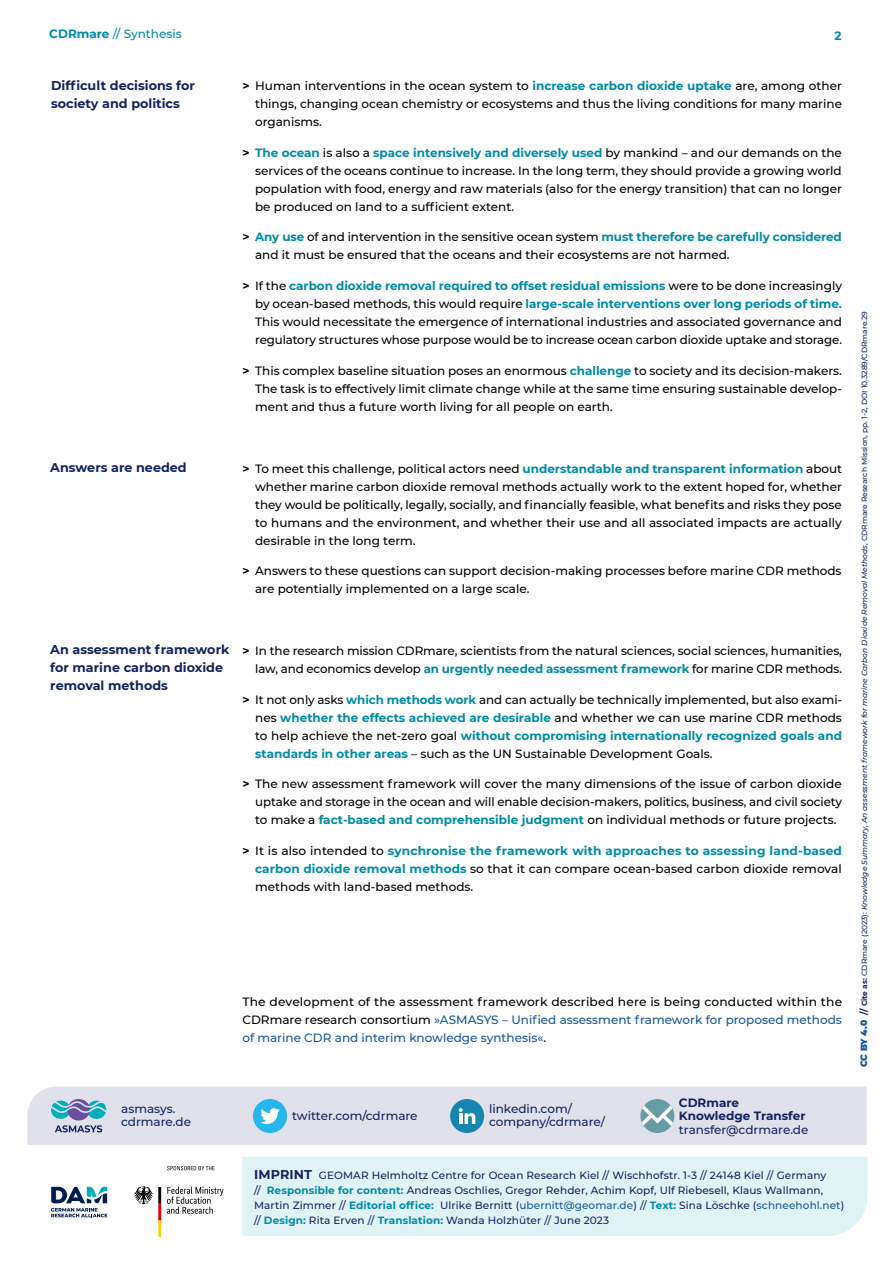
<style>
.page{position:relative;width:893px;height:1263px;background:#fff}
.page>*{position:absolute;margin:0;border:0;box-sizing:border-box;transform-origin:0 0}
.t1{font:700 12.75px/18px "Montserrat";color:#12245e}
.t2{font:500 12px/18px "Montserrat";color:#000;text-align:justify}
.t3{font:500 12px/13.5px "Montserrat";color:#12245e}
.t4{font:700 12px/13.5px "Montserrat";color:#12245e}
.t5{font:500 12px "Montserrat";color:#028ba5}
.t6{font:700 12px "Montserrat";color:#028ba5}
.t7{font:500 10.5px/15px "Montserrat";letter-spacing:.01em;color:#12245e}
.t8{font:italic 500 7.5px "Montserrat";color:#12245e}
.s1{font-weight:700}
.s2{font-weight:700;color:#028ba5}
.s3{color:#195896}
.s4{font-weight:900;font-style:normal;font-size:9px;color:#195896}
.s5{font-weight:700;font-style:normal;font-size:9px}
.s6{font-weight:700;font-style:normal}
.s7{font-style:normal}
.s8{font-weight:700;font-size:12.75px}
</style>
<div class="page">
<div style="left:27px;top:1086px;width:840px;height:59px;background:#e1e1ec"></div>
<div style="left:242px;top:1157px;width:625px;height:79px;background:#e0f3f4"></div>
<div style="left:640px;top:1099px;width:34px;height:34px;background:#689ca5;border-radius:50%"></div>
<svg style="left:640px;top:1099px;width:34px;height:31px"></svg>
<div style="left:253px;top:1099px;width:34px;height:34px;background:#25b7eb;border-radius:50%"></div>
<svg style="left:260px;top:1108px;width:20px;height:16px"></svg>
<div style="left:450px;top:1099px;width:34px;height:34px;background:#1686b0;border-radius:50%"></div>
<svg style="left:459px;top:1108px;width:16px;height:16px"></svg>
<svg style="left:51px;top:1187px;width:56px;height:30px"></svg>
<svg style="left:167px;top:1186px;width:57px;height:28px"></svg>
<svg style="left:134px;top:1186px;width:27px;height:51px"></svg>
<svg style="left:167px;top:1166px;width:48px;height:4px"></svg>
<svg style="left:51px;top:1097px;width:55px;height:35px"></svg>
<p class="t5" style="left:49px;top:26px;width:134px"><span class="s1">CDRmare</span> // Synthesis</p>
<p class="t6" style="left:834px;top:27px;width:9px">2</p>
<p class="t1" style="left:51px;top:76px;width:145px">Difficult decisions for society and politics</p>
<p class="t2" style="left:255px;top:76px;width:588px;text-indent:-13px"><span class="s1">&gt;</span> Human interventions in the ocean system to <span class="s2">increase carbon dioxide uptake</span> are, among other things, changing ocean chemistry or ecosystems and thus the living conditions for many marine organisms.</p>
<p class="t2" style="left:255px;top:143px;width:588px;text-indent:-13px"><span class="s1">&gt;</span> <span class="s2">The ocean</span> is also a <span class="s2">space intensively and diversely used</span> by mankind – and our demands on the services of the oceans continue to increase. In the long term, they should provide a growing world population with food, energy and raw materials (also for the energy transition) that can no longer be produced on land to a sufficient extent.</p>
<p class="t2" style="left:255px;top:228px;width:588px;text-indent:-13px"><span class="s1">&gt;</span> <span class="s2">Any use</span> of and intervention in the sensitive ocean system <span class="s2">must therefore be carefully considered </span>and it must be ensured that the oceans and their ecosystems are not harmed.</p>
<p class="t2" style="left:255px;top:276px;width:588px;text-indent:-13px"><span class="s1">&gt;</span> If the <span class="s2">carbon dioxide removal required to offset residual emissions</span> were to be done increasingly by ocean-based methods, this would require <span class="s2">large-scale interventions over long periods of time.<br></span>This would necessitate the emergence of international industries and associated governance and regulatory structures whose purpose would be to increase ocean carbon dioxide uptake and storage.</p>
<p class="t2" style="left:255px;top:361px;width:588px;text-indent:-13px"><span class="s1">&gt;</span> This complex baseline situation poses an enormous <span class="s2">challenge</span> to society and its decision-makers.<br>The task is to effectively limit climate change while at the same time ensuring sustainable develop&shy;ment and thus a future worth living for all people on earth.</p>
<p class="t1" style="left:50px;top:458px;width:138px">Answers are needed</p>
<p class="t2" style="left:255px;top:459px;width:588px;text-indent:-13px"><span class="s1">&gt;</span> To meet this challenge, political actors need <span class="s2">understandable and transparent information</span> about whether marine carbon dioxide removal methods actually work to the extent hoped for, whether they would be politically, legally, socially, and financially feasible, what benefits and risks they pose to humans and the environment, and whether their use and all associated impacts are actually desirable in the long term.</p>
<p class="t2" style="left:255px;top:561px;width:588px;text-indent:-13px"><span class="s1">&gt;</span> Answers to these questions can support decision-making processes before marine CDR methods are potentially implemented on a large scale.</p>
<p class="t1" style="left:50px;top:640px;width:181px">An assessment framework for marine carbon dioxide removal methods</p>
<p class="t2" style="left:242px;top:641px;width:601px;text-align:right"><span class="s1">&gt;</span> In the research mission CDRmare, scientists from the natural sciences, social sciences, humanities, law, and economics develop <span class="s2">an urgently needed assessment framework</span> for marine CDR methods.</p>
<p class="t2" style="left:255px;top:690px;width:588px;text-indent:-13px"><span class="s1">&gt;</span> It not only asks <span class="s2">which methods work</span> and can actually be technically implemented, but also exami&shy;nes <span class="s2">whether the effects achieved are desirable</span> and whether we can use marine CDR methods to help achieve the net-zero goal <span class="s2">without compromising internationally recognized goals and standards in other areas</span> – such as the UN Sustainable Development Goals.</p>
<p class="t2" style="left:255px;top:774px;width:589px;text-indent:-13px"><span class="s1">&gt;</span> The new assessment framework will cover the many dimensions of the issue of carbon dioxide uptake and storage in the ocean and will enable decision-makers, politics, business, and civil society to make a <span class="s2">fact-based and comprehensible judgment</span> on individual methods or future projects.</p>
<p class="t2" style="left:255px;top:841px;width:588px;text-indent:-13px"><span class="s1">&gt;</span> It is also intended to <span class="s2">synchronise the framework with approaches to assessing land-based carbon dioxide removal methods</span> so that it can compare ocean-based carbon dioxide removal methods with land-based methods.</p>
<p class="t2" style="left:242px;top:992px;width:601px">The development of the assessment framework described here is being conducted within the CDRmare research consortium <span class="s3">»ASMASYS – Unified assessment framework for proposed methods of marine CDR and interim knowledge synthesis«</span>.</p>
<p class="t8" style="left:859px;top:1067px;width:758px;rotate:-90deg"><span class="s4">CC BY 4.0</span> <span class="s5">//</span> <span class="s6">Cite as:</span> <span class="s7">CDRmare (2023):</span> Knowledge Summary, An assessment framework for marine Carbon Dioxide Removal Methods<span class="s7">, CDRmare Research Mission, pp. 1-2, DOI 10.3289/CDRmare.29</span></p>
<p class="t3" style="left:121px;top:1101px;width:71px">asmasys. cdrmare.de</p>
<p class="t3" style="left:292px;top:1108px;width:127px">twitter.com/cdrmare</p>
<p class="t3" style="left:489px;top:1101px;width:118px">linkedin.com/ company/cdrmare/</p>
<p class="t4" style="left:679px;top:1095px;width:128px">CDRmare<br>Knowledge Transfer</p>
<p class="t3" style="left:679px;top:1122px;width:131px">transfer@cdrmare.de</p>
<p class="t7" style="left:254px;top:1167px;width:592px"><span class="s8">IMPRINT</span> GEOMAR Helmholtz Centre for Ocean Research Kiel // Wischhofstr. 1-3 // 24148 Kiel // Germany<br>// <span class="s2">Responsible for content:</span> Andreas Oschlies, Gregor Rehder, Achim Kopf, Ulf Riebesell, Klaus Wallmann, Martin Zimmer // <span class="s2">Editorial office:</span> Ulrike Bernitt (<span class="s3">ubernitt@geomar.de</span>) // <span class="s2">Text:</span> Sina Löschke (<span class="s3">schneehohl.net</span>) // <span class="s2">Design:</span> Rita Erven // <span class="s2">Translation:</span> Wanda Holzhüter // June 2023</p>
</div>
